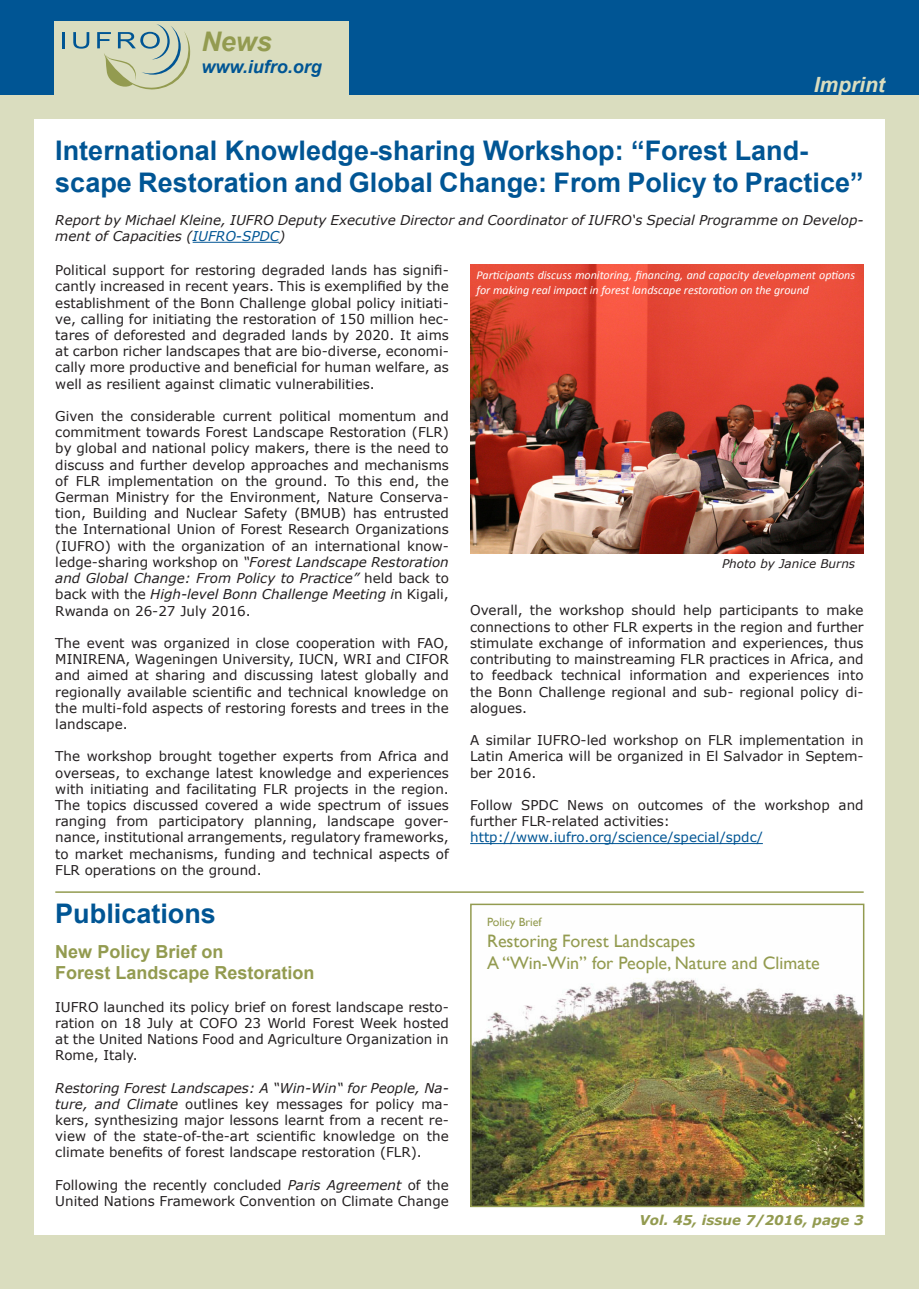
<style>
.page{position:relative;width:919px;height:1289px;background:#fff}
.page>*{position:absolute;margin:0;border:0;box-sizing:border-box;transform-origin:0 0}
.t1{font:700 27px "Arial";color:#005594}
.t2{font:italic 700 27px "Arial";color:#939b50}
.t3{font:italic 700 21px "Arial";color:#daddbf}
.t4{font:18px/21.6px "Gill Sans";color:#939b50}
.t5{font:700 18px "Arial";color:#939b50}
.t6{font:italic 700 18px "Arial";color:#005594}
.t7{font:13.5px/16.2px "Verdana";color:#231f20;text-align:justify}
.t8{font:italic 13.5px/16.2px "Verdana";color:#231f20}
.t9{font:13.5px "Verdana";color:#005594}
.t10{font:italic 700 13.5px "Verdana";color:#939b50}
.t11{font:italic 12px/14.4px "Calibri";color:#fff}
.t12{font:italic 12px "Verdana";color:#231f20}
.t13{font:12px "Gill Sans";color:#939b50}
.s1{color:#005594}
.s2{font-style:italic}
</style>
<div class="page">
<div style="left:0;top:0;width:918px;height:98px;background:#005594"></div>
<div style="left:54px;top:21px;width:295px;height:79px;background:#daddbf"></div>
<div style="left:0;top:96px;width:918px;height:1192px;background:#daddbf"></div>
<div style="left:34px;top:119px;width:850px;height:1115px;background:#fff"></div>
<hr style="left:62px;top:32px;width:3px;height:16px;background:#005594">
<svg style="left:73px;top:32px;width:16px;height:17px"></svg>
<svg style="left:97px;top:24px;width:93px;height:65px"></svg>
<hr style="left:193px;top:242px;width:86px;height:1px;background:#005594">
<hr style="left:470px;top:843px;width:292px;height:1px;background:#005594">
<hr style="left:55px;top:891px;width:808px;height:1px;background:#939b50">
<img style="left:473px;top:979px;width:388px;height:225px">
<div style="left:470px;top:903px;width:394px;height:304px;border:2px solid #939b50"></div>
<img style="left:470px;top:265px;width:393px;height:288px">
<p class="t2" style="left:201px;top:24px;width:72px">News</p>
<p class="t6" style="left:201px;top:54px;width:122px">www.iufro.org</p>
<p class="t3" style="left:813px;top:70px;width:73px">Imprint</p>
<p class="t1" style="left:55px;top:132px;width:754px">International Knowledge-sharing Workshop: “Forest Land-</p>
<p class="t1" style="left:55px;top:165px;width:809px">scape Restoration and Global Change: From Policy to Practice”</p>
<p class="t8" style="left:55px;top:212px;width:809px">Report by Michael Kleine, IUFRO Deputy Executive Director and Coordinator of IUFRO‘s Special Programme on Develop&shy;ment of Capacities (<span class="s1">IUFRO-SPDC</span>)</p>
<p class="t7" style="left:55px;top:262px;width:395px">Political support for restoring degraded lands has signifi&shy;cantly increased in recent years. This is exemplified by the establishment of the Bonn Challenge global policy initiati&shy;ve, calling for initiating the restoration of 150 million hec&shy;tares of deforested and degraded lands by 2020. It aims at carbon richer landscapes that are bio-diverse, economi&shy;cally more productive and beneficial for human welfare, as well as resilient against climatic vulnerabilities.</p>
<p class="t7" style="left:55px;top:408px;width:395px">Given the considerable current political momentum and commitment towards Forest Landscape Restoration (FLR) by global and national policy makers, there is the need to discuss and further develop approaches and mechanisms of FLR implementation on the ground. To this end, the German Ministry for the Environment, Nature Conserva&shy;tion, Building and Nuclear Safety (BMUB) has entrusted the International Union of Forest Research Organizations (IUFRO) with the organization of an international know&shy;ledge-sharing workshop on <span class="s2">“Forest Landscape Restoration and Global Change: From Policy to Practice”</span> held back to back with the <span class="s2">High-level Bonn Challenge Meeting i</span>n Kigali, Rwanda on 26-27 July 2016.</p>
<p class="t7" style="left:55px;top:634px;width:395px">The event was organized in close cooperation with FAO, MINIRENA, Wageningen University, IUCN, WRI and CIFOR and aimed at sharing and discussing latest globally and regionally available scientific and technical knowledge on the multi-fold aspects of restoring forests and trees in the landscape.</p>
<p class="t7" style="left:55px;top:748px;width:395px">The workshop brought together experts from Africa and overseas, to exchange latest knowledge and experiences with initiating and facilitating FLR projects in the region.<br>The topics discussed covered a wide spectrum of issues ranging from participatory planning, landscape gover&shy;nance, institutional arrangements, regulatory frameworks, to market mechanisms, funding and technical aspects of FLR operations on the ground.</p>
<p class="t1" style="left:55px;top:895px;width:162px">Publications</p>
<p class="t5" style="left:55px;top:939px;width:170px">New Policy Brief on</p>
<p class="t5" style="left:55px;top:960px;width:261px">Forest Landscape Restoration</p>
<p class="t7" style="left:55px;top:998px;width:395px">IUFRO launched its policy brief on forest landscape resto&shy;ration on 18 July at COFO 23 World Forest Week hosted at the United Nations Food and Agriculture Organization in Rome, Italy.</p>
<p class="t7" style="left:55px;top:1079px;width:395px"><span class="s2">Restoring Forest Landscapes: A “Win-Win“ for People, Na&shy;ture, and Climate</span> outlines key messages for policy ma&shy;kers, synthesizing major lessons learnt from a recent re&shy;view of the state-of-the-art scientific knowledge on the climate benefits of forest landscape restoration (FLR).</p>
<p class="t7" style="left:55px;top:1176px;width:395px">Following the recently concluded <span class="s2">Paris Agreement</span> of the<br>United Nations Framework Convention on Climate Change</p>
<p class="t11" style="left:476px;top:267px;width:380px">Participants discuss monitoring, financing, and capacity development options for making real impact in forest landscape restoration on the ground</p>
<p class="t12" style="left:722px;top:555px;width:135px">Photo by Janice Burns</p>
<p class="t7" style="left:470px;top:602px;width:395px">Overall, the workshop should help participants to make connections to other FLR experts in the region and further stimulate exchange of information and experiences, thus contributing to mainstreaming FLR practices in Africa, and to feedback technical information and experiences into the Bonn Challenge regional and sub- regional policy di&shy;alogues.</p>
<p class="t7" style="left:470px;top:732px;width:395px">A similar IUFRO-led workshop on FLR implementation in Latin America will be organized in El Salvador in Septem&shy;ber 2016.</p>
<p class="t7" style="left:470px;top:796px;width:395px">Follow SPDC News on outcomes of the workshop and further FLR-related activities:</p>
<p class="t9" style="left:470px;top:828px;width:294px">http://www.iufro.org/science/special/spdc/</p>
<p class="t13" style="left:487px;top:914px;width:56px">Policy Brief</p>
<p class="t4" style="left:487px;top:930px;width:334px">Restoring Forest Landscapes<br>A “Win-Win” for People, Nature and Climate</p>
<p class="t10" style="left:639px;top:1210px;width:226px">Vol. 45, issue 7/2016, page 3</p>
</div>
